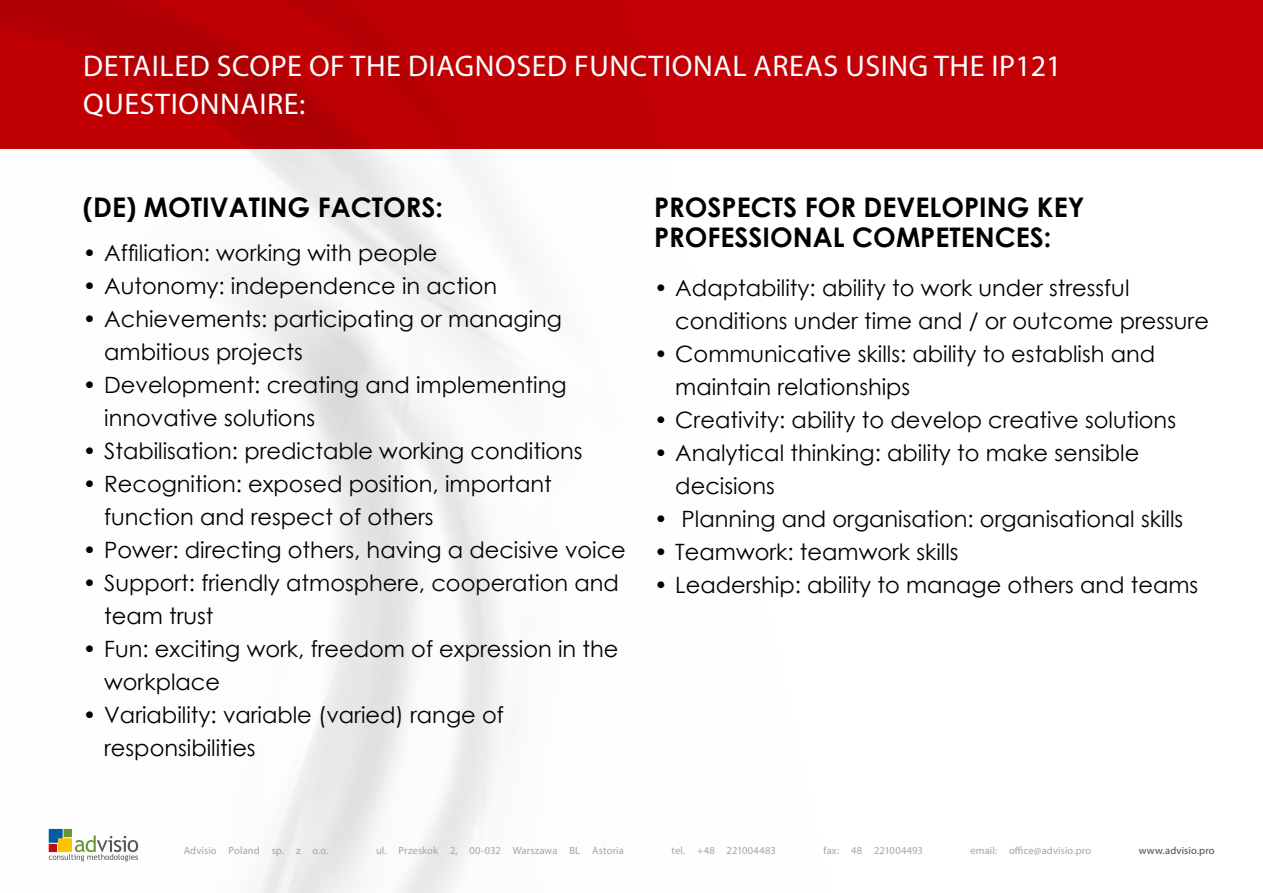
<style>
.page{position:relative;width:1263px;height:893px;background:#fff}
.page>*{position:absolute;margin:0;border:0;box-sizing:border-box;transform-origin:0 0}
.t1{font:30px/37.5px "Myriad Pro";letter-spacing:.02em;color:#fff}
.t2{font:700 27px/30px "Century Gothic";color:#000}
.t3{font:22.5px/33px "Century Gothic";color:#000}
.t4{font:10.5px "Myriad Pro";letter-spacing:.01em;color:#a4a3a6}
.t5{font:10.5px "Myriad Pro";letter-spacing:.015em;color:#49484d}
</style>
<div class="page">
<div style="left:64px;top:829px;width:8px;height:8px;background:#69972f"></div>
<div style="left:49px;top:829px;width:14px;height:14px;background:#005da4"></div>
<svg style="left:49px;top:835px;width:89px;height:26px"></svg>
<div style="left:0;top:0;width:1263px;height:149px;background:#c20005"></div>
<h1 class="t1" style="left:83px;top:47px;width:980px">DETAILED SCOPE OF THE DIAGNOSED FUNCTIONAL AREAS USING THE IP121<br>QUESTIONNAIRE:</h1>
<p class="t2" style="left:83px;top:191px;width:362px">(DE) MOTIVATING FACTORS:</p>
<p class="t2" style="left:654px;top:191px;width:432px">PROSPECTS FOR DEVELOPING KEY<br>PROFESSIONAL COMPETENCES:</p>
<p class="t3" style="left:83px;top:236px;width:356px">• Affiliation: working with people</p>
<p class="t3" style="left:83px;top:269px;width:416px">• Autonomy: independence in action</p>
<p class="t3" style="left:104px;top:302px;width:459px;text-indent:-21px">• Achievements: participating or managing ambitious projects</p>
<p class="t3" style="left:104px;top:368px;width:464px;text-indent:-21px">• Development: creating and implementing innovative solutions</p>
<p class="t3" style="left:83px;top:434px;width:501px">• Stabilisation: predictable working conditions</p>
<p class="t3" style="left:104px;top:467px;width:449px;text-indent:-21px">• Recognition: exposed position, important function and respect of others</p>
<p class="t3" style="left:83px;top:533px;width:544px">• Power: directing others, having a decisive voice</p>
<p class="t3" style="left:104px;top:566px;width:516px;text-indent:-21px">• Support: friendly atmosphere, cooperation and team trust</p>
<p class="t3" style="left:104px;top:632px;width:516px;text-indent:-21px">• Fun: exciting work, freedom of expression in the workplace</p>
<p class="t3" style="left:104px;top:698px;width:401px;text-indent:-21px">• Variability: variable (varied) range of responsibilities</p>
<p class="t3" style="left:675px;top:271px;width:535px;text-indent:-21px">• Adaptability: ability to work under stressful conditions under time and / or outcome pressure</p>
<p class="t3" style="left:675px;top:337px;width:481px;text-indent:-21px">• Communicative skills: ability to establish and maintain relationships</p>
<p class="t3" style="left:654px;top:403px;width:523px">• Creativity: ability to develop creative solutions</p>
<p class="t3" style="left:675px;top:436px;width:465px;text-indent:-21px">• Analytical thinking: ability to make sensible decisions</p>
<p class="t3" style="left:654px;top:502px;width:531px">• Planning and organisation: organisational skills</p>
<p class="t3" style="left:654px;top:535px;width:306px">• Teamwork: teamwork skills</p>
<p class="t3" style="left:654px;top:568px;width:546px">• Leadership: ability to manage others and teams</p>
<p class="t4" style="left:184px;top:844px;width:146px">Advisio Poland sp. z o.o.</p>
<p class="t4" style="left:376px;top:844px;width:249px">ul. Przeskok 2, 00-032 Warszawa BL Astoria</p>
<p class="t4" style="left:671px;top:844px;width:106px">tel. +48 221004483</p>
<p class="t4" style="left:823px;top:844px;width:101px">fax: 48 221004493</p>
<p class="t4" style="left:970px;top:844px;width:122px">email: office@advisio.pro</p>
<p class="t5" style="left:1139px;top:844px;width:77px">www.advisio.pro</p>
</div>
